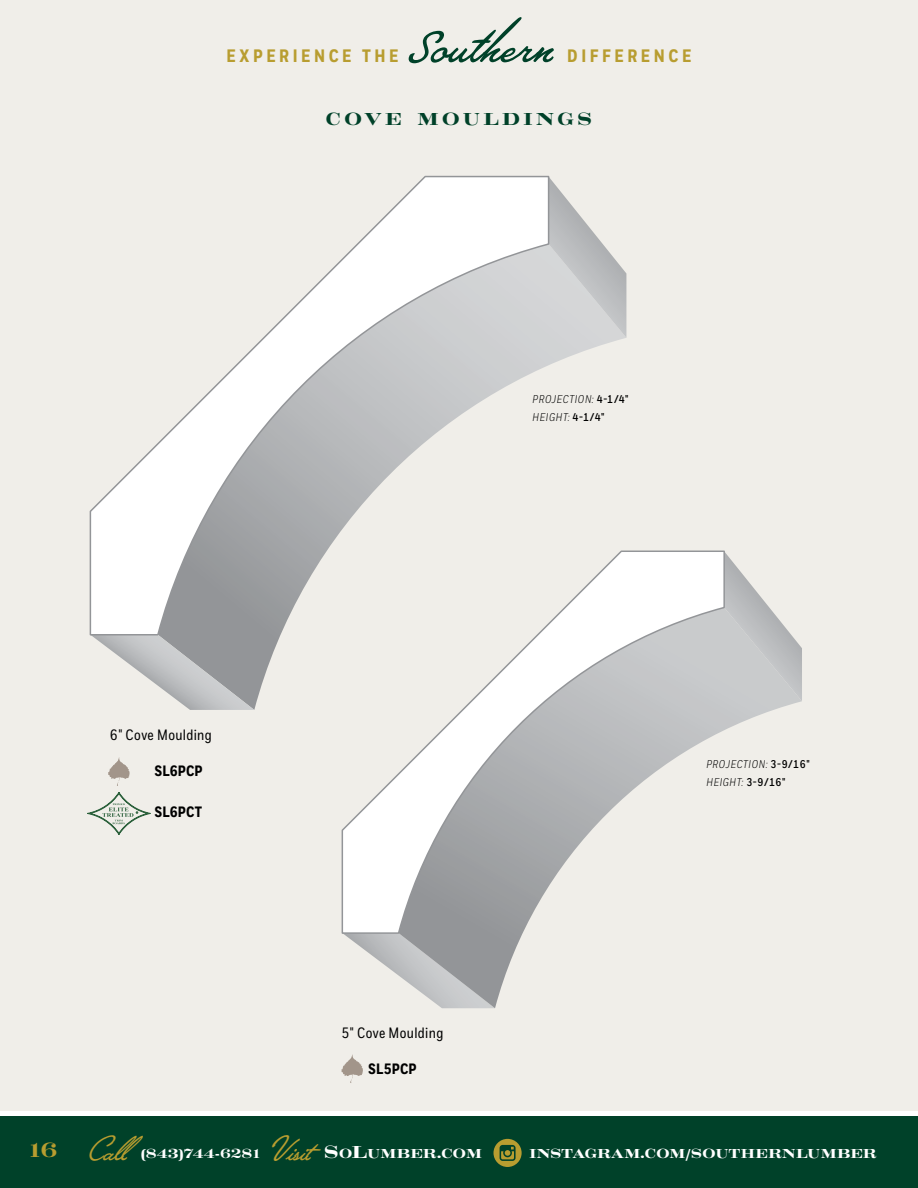
<style>
.page{position:relative;width:918px;height:1188px;background:#fff}
.page>*{position:absolute;margin:0;border:0;box-sizing:border-box;transform-origin:0 0}
.t1{font:90px "Lakeside";color:#004129}
.t2{font:45px "Lakeside";letter-spacing:-.005em;color:#b89d30}
.t3{font:700 21px "Craw Mod URW";color:#b89d30}
.t4{font:700 18px "Fort Cond";letter-spacing:.2em;color:#b89d30}
.t5{font:700 18px "Craw Mod URW";letter-spacing:.2em;color:#004129}
.t6{font:15px "Fort Cond";letter-spacing:.025em;color:#000}
.t7{font:700 15px "Fort Cond";letter-spacing:.01em;color:#000}
.t8{font:700 13.5px "Craw Mod URW";letter-spacing:.035em;color:#fff}
.t9{font:italic 300 11.25px/18px "Fort Cond";letter-spacing:.055em;color:#000}
.s1{font-weight:500;font-style:normal}
.s2{font-size:18px}
</style>
<div class="page">
<div style="left:0;top:1116px;width:918px;height:72px;background:#004129"></div>
<div style="left:0;top:0;width:918px;height:1112px;background:#f0eee9"></div>
<svg style="left:494px;top:1139px;width:28px;height:28px"></svg>
<svg style="left:254px;top:338px;width:372px;height:372px"></svg>
<svg style="left:92px;top:636px;width:162px;height:74px"></svg>
<svg style="left:550px;top:178px;width:76px;height:160px"></svg>
<svg style="left:90px;top:176px;width:460px;height:460px"></svg>
<svg style="left:108px;top:757px;width:22px;height:29px"></svg>
<svg style="left:87px;top:792px;width:64px;height:43px"></svg>
<svg style="left:342px;top:1055px;width:21px;height:28px"></svg>
<svg style="left:345px;top:935px;width:54px;height:41px"></svg>
<svg style="left:399px;top:701px;width:403px;height:307px"></svg>
<svg style="left:726px;top:554px;width:76px;height:147px"></svg>
<svg style="left:342px;top:551px;width:384px;height:384px"></svg>
<h3 class="t4" style="left:227px;top:44px;width:173px">EXPERIENCE THE</h3>
<h1 class="t1" style="left:409px;top:-23px;width:146px">Southern</h1>
<h3 class="t4" style="left:567px;top:44px;width:126px">DIFFERENCE</h3>
<h3 class="t5" style="left:326px;top:107px;width:268px">COVE MOULDINGS</h3>
<p class="t9" style="left:533px;top:390px;width:97px">PROJECTION: <span class="s1">4-1/4"<br></span>HEIGHT: <span class="s1">4-1/4"</span></p>
<h3 class="t6" style="left:110px;top:726px;width:103px">6" Cove Moulding</h3>
<h3 class="t7" style="left:155px;top:762px;width:49px">SL6PCP</h3>
<h3 class="t7" style="left:155px;top:802px;width:49px">SL6PCT</h3>
<p class="t9" style="left:706px;top:755px;width:105px">PROJECTION: <span class="s1">3-9/16"<br></span>HEIGHT: <span class="s1">3-9/16"</span></p>
<h3 class="t6" style="left:342px;top:1023px;width:103px">5" Cove Moulding</h3>
<h3 class="t7" style="left:369px;top:1059px;width:49px">SL5PCP</h3>
<h2 class="t2" style="left:87px;top:1117px;width:42px">Call</h2>
<h3 class="t3" style="left:27px;top:1137px;width:32px">16</h3>
<p class="t8" style="left:141px;top:1145px;width:122px">(843)744-6281</p>
<h2 class="t2" style="left:269px;top:1117px;width:43px">Visit</h2>
<p class="t8" style="left:324px;top:1145px;width:159px"><span class="s2">S</span>O<span class="s2">L</span>UMBER.COM</p>
<p class="t8" style="left:529px;top:1145px;width:349px">INSTAGRAM.COM/SOUTHERNLUMBER</p>
</div>
